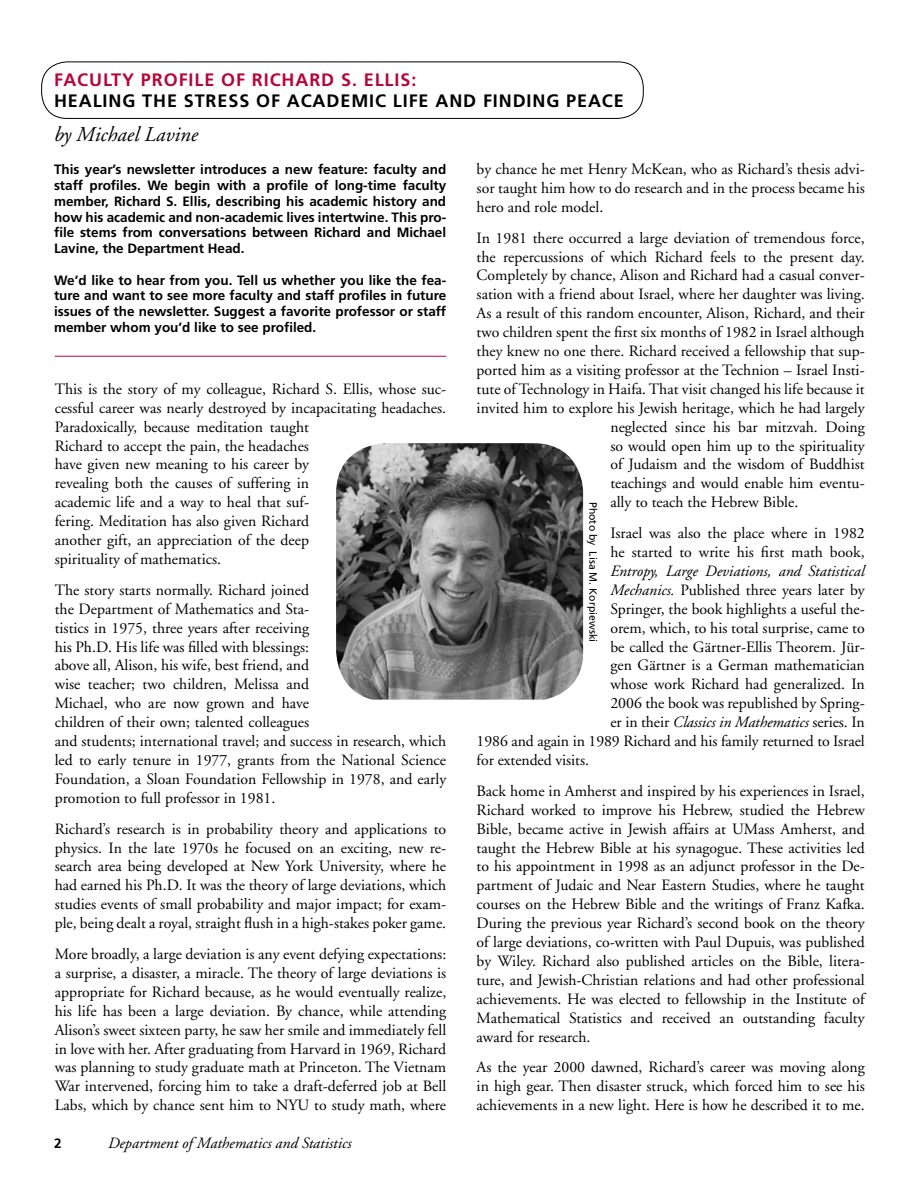
<style>
.page{position:relative;width:918px;height:1188px;background:#fff}
.page>*{position:absolute;margin:0;border:0;box-sizing:border-box;transform-origin:0 0}
.t1{font:italic 21px "Adobe Garamond";color:#000}
.t2{font:700 18px "Frutiger";letter-spacing:.05em;color:#000}
.t3{font:700 18px "Frutiger";letter-spacing:.05em;color:#b30838}
.t4{font:15.75px/18.9px "Adobe Garamond";color:#000;text-align:justify}
.t5{font:italic 15.75px "Adobe Garamond";color:#000}
.t6{font:700 13.5px/15.8px "Frutiger";color:#000;text-align:justify}
.t7{font:10.5px "Frutiger";color:#000}
.s1{font-style:italic}
.s2{font-style:normal}
</style>
<div class="page">
<hr style="left:55px;top:356px;width:391px;height:1px;background:#b30838">
<div style="left:41px;top:62px;width:603px;height:57px;border:1px solid #000;border-radius:26px"></div>
<img style="left:336px;top:443px;width:247px;height:257px">
<p class="t3" style="left:54px;top:69px;width:364px">Faculty Profile of Richard S. Ellis:</p>
<p class="t2" style="left:54px;top:90px;width:247px">HEALING THE STRESS OF ACA</p>
<p class="t2" style="left:327px;top:90px;width:299px">DEMIC LIFE AND FINDING PEACE</p>
<h1 class="t1" style="left:54px;top:124px;width:145px">by Michael Lavine</h1>
<p class="t6" style="left:54px;top:162px;width:394px">This year’s newsletter introduces a new feature: faculty and staff profiles. We begin with a profile of long-time faculty member, Richard S. Ellis, describing his academic history and how his academic and non-academic lives intertwine. This pro&shy;file stems from conversations between Richard and Michael Lavine, the Department Head.</p>
<p class="t6" style="left:54px;top:272px;width:394px">We’d like to hear from you. Tell us whether you like the fea&shy;ture and want to see more faculty and staff profiles in future issues of the newsletter. Suggest a favorite professor or staff member whom you’d like to see profiled.</p>
<p class="t4" style="left:55px;top:380px;width:393px;text-align:left">This is the story of my colleague, Richard S. Ellis, whose suc&shy;cessful career was nearly destroyed by incapacitating headaches.<br>Paradoxically, because meditation taught<br>Richard to accept the pain, the headaches<br>have given new meaning to his career by<br>revealing both the causes of suffering in<br>academic life and a way to heal that suf-<br>fering. Meditation has also given Richard<br>another gift, an appreciation of the deep<br>spirituality of mathematics.</p>
<p class="t4" style="left:55px;top:581px;width:393px;text-align:left">The story starts normally. Richard joined<br>the Department of Mathematics and Sta-<br>tistics in 1975, three years after receiving<br>his Ph.D. His life was filled with blessings:<br>above all, Alison, his wife, best friend, and<br>wise teacher; two children, Melissa and<br>Michael, who are now grown and have<br>children of their own; talented colleagues<br>and students; international travel; and success in research, which led to early tenure in 1977, grants from the National Science Foundation, a Sloan Foundation Fellowship in 1978, and early promotion to full professor in 1981.</p>
<p class="t4" style="left:55px;top:820px;width:393px">Richard’s research is in probability theory and applications to physics. In the late 1970s he focused on an exciting, new re&shy;search area being developed at New York University, where he had earned his Ph.D. It was the theory of large deviations, which studies events of small probability and major impact; for exam&shy;ple, being dealt a royal, straight flush in a high-stakes poker game.</p>
<p class="t4" style="left:55px;top:945px;width:393px">More broadly, a large deviation is any event defying expectations: a surprise, a disaster, a miracle. The theory of large deviations is appropriate for Richard because, as he would eventually realize, his life has been a large deviation. By chance, while attending Alison’s sweet sixteen party, he saw her smile and immediately fell in love with her. After graduating from Harvard in 1969, Richard was planning to study graduate math at Princeton. The Vietnam War intervened, forcing him to take a draft-deferred job at Bell Labs, which by chance sent him to NYU to study math, where</p>
<p class="t6" style="left:54px;top:1136px;width:9px">2</p>
<p class="t5" style="left:108px;top:1135px;width:245px">Department of Mathematics and Statistics</p>
<p class="t4" style="left:477px;top:160px;width:390px">by chance he met Henry McKean, who as Richard’s thesis advi&shy;sor taught him how to do research and in the process became his hero and role model.</p>
<p class="t4" style="left:477px;top:229px;width:390px">In 1981 there occurred a large deviation of tremendous force,</p>
<p class="t4" style="left:477px;top:248px;width:390px">the repercussions of which Richard feels to the present day.</p>
<p class="t4" style="left:477px;top:266px;width:390px">Completely by chance, Alison and Richard had a casual conver-</p>
<p class="t4" style="left:477px;top:285px;width:390px">sation with a friend about Israel, where her daughter was living.</p>
<p class="t4" style="left:477px;top:304px;width:390px">As a result of this random encounter, Alison, Richard, and their</p>
<p class="t4" style="left:477px;top:323px;width:390px">two children spent the first six months of 1982 in Israel although</p>
<p class="t4" style="left:477px;top:342px;width:390px">they knew no one there. Richard received a fellowship that sup-</p>
<p class="t4" style="left:477px;top:361px;width:390px">ported him as a visiting professor at the Technion – Israel Insti-</p>
<p class="t4" style="left:477px;top:380px;width:390px">tute of Technology in Haifa. That visit changed his life because it</p>
<p class="t4" style="left:477px;top:399px;width:390px">invited him to explore his Jewish heritage, which he had largely</p>
<p class="t4" style="left:610px;top:418px;width:256px">neglected since his bar mitzvah. Doing</p>
<p class="t4" style="left:610px;top:437px;width:256px">so would open him up to the spirituality</p>
<p class="t4" style="left:610px;top:455px;width:256px">of Judaism and the wisdom of Buddhist</p>
<p class="t4" style="left:610px;top:474px;width:256px">teachings and would enable him eventu-</p>
<p class="t4" style="left:610px;top:493px;width:189px">ally to teach the Hebrew Bible.</p>
<p class="t4" style="left:610px;top:524px;width:256px">Israel was also the place where in 1982 he started to write his first math book,</p>
<p class="t5" style="left:610px;top:563px;width:256px">Entropy, Large Deviations, and Statistical</p>
<p class="t4" style="left:610px;top:581px;width:256px"><span class="s1">Mechanics.</span> Published three years later by</p>
<p class="t4" style="left:610px;top:600px;width:256px">Springer, the book highlights a useful the-</p>
<p class="t4" style="left:610px;top:619px;width:256px">orem, which, to his total surprise, came to</p>
<p class="t4" style="left:610px;top:638px;width:256px">be called the Gärtner-Ellis Theorem. Jür-</p>
<p class="t4" style="left:610px;top:656px;width:256px">gen Gärtner is a German mathematician</p>
<p class="t4" style="left:610px;top:675px;width:256px">whose work Richard had generalized. In</p>
<p class="t4" style="left:610px;top:694px;width:256px">2006 the book was republished by Spring-</p>
<p class="t5" style="left:610px;top:714px;width:256px"><span class="s2">er in their</span> Classics in Mathematics <span class="s2">series. In</span></p>
<p class="t4" style="left:477px;top:732px;width:390px">1986 and again in 1989 Richard and his family returned to Israel</p>
<p class="t4" style="left:477px;top:751px;width:114px">for extended visits.</p>
<p class="t4" style="left:477px;top:782px;width:390px">Back home in Amherst and inspired by his experiences in Israel, Richard worked to improve his Hebrew, studied the Hebrew Bible, became active in Jewish affairs at UMass Amherst, and taught the Hebrew Bible at his synagogue. These activities led to his appointment in 1998 as an adjunct professor in the De&shy;partment of Judaic and Near Eastern Studies, where he taught courses on the Hebrew Bible and the writings of Franz Kafka.<br>During the previous year Richard’s second book on the theory of large deviations, co-written with Paul Dupuis, was published by Wiley. Richard also published articles on the Bible, litera&shy;ture, and Jewish-Christian relations and had other professional achievements. He was elected to fellowship in the Institute of Mathematical Statistics and received an outstanding faculty award for research.</p>
<p class="t4" style="left:477px;top:1058px;width:390px">As the year 2000 dawned, Richard’s career was moving along in high gear. Then disaster struck, which forced him to see his achievements in a new light. Here is how he described it to me.</p>
<p class="t7" style="left:599px;top:502px;width:142px;rotate:90deg">Photo by Lisa M. Korpiewski</p>
</div>
